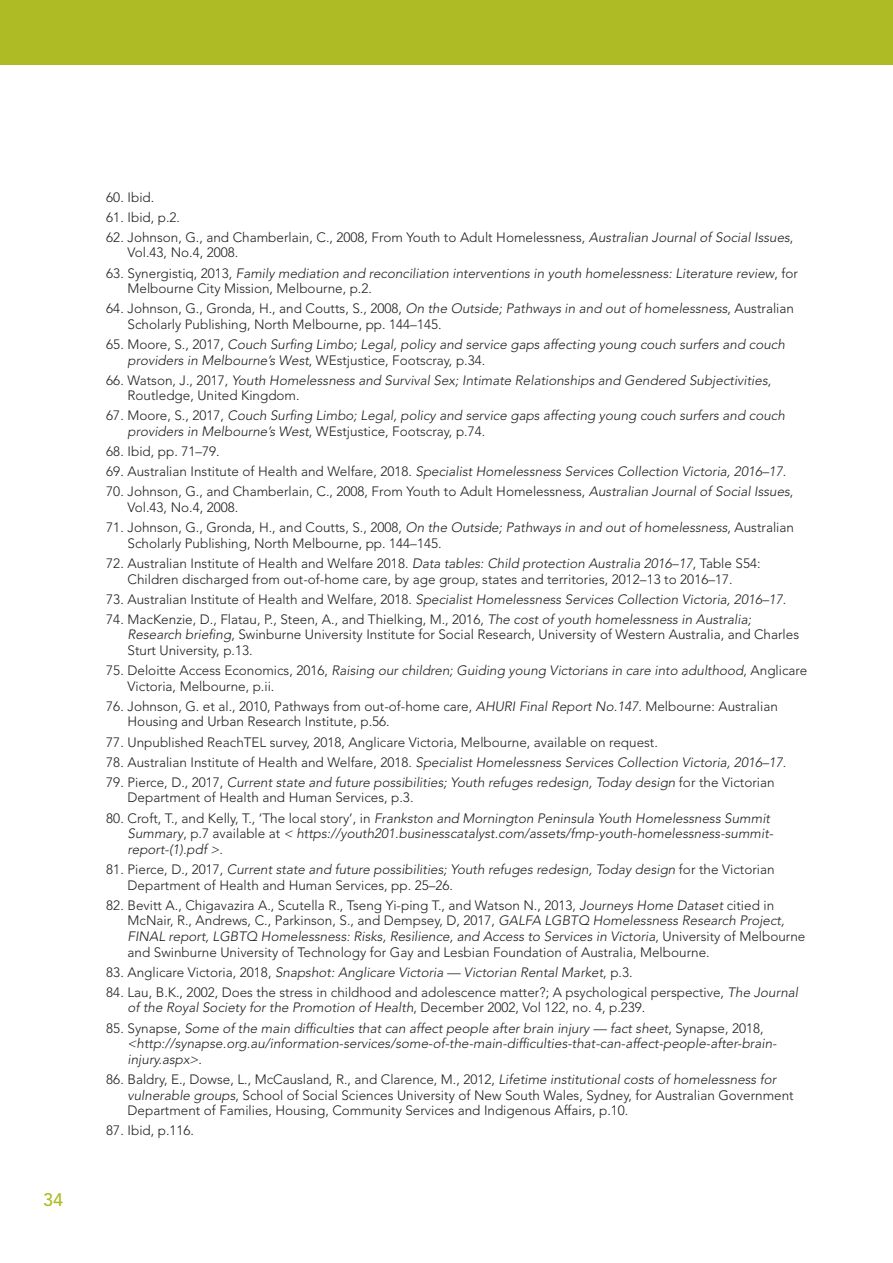
<style>
.page{position:relative;width:893px;height:1263px;background:#fff}
.page>*{position:absolute;margin:0;border:0;box-sizing:border-box;transform-origin:0 0}
.t1{font:500 18px "Avenir LT Std";color:#afbb25}
.t2{font:300 13.5px/15.6px "Avenir LT Std";color:#231f20}
.t3{font:italic 300 13.5px/15.6px "Avenir LT Std";color:#231f20}
.s1{font-style:italic}
.s2{font-style:normal}
</style>
<div class="page">
<div style="left:0;top:0;width:893px;height:65px;background:#afbb25"></div>
<hr style="left:892px;top:0;width:1px;height:1263px;background:#afbb25">
<h1 class="t1" style="left:43px;top:1189px;width:22px">34</h1>
<p class="t2" style="left:106px;top:189px;width:50px">60. Ibid.</p>
<p class="t2" style="left:106px;top:209px;width:75px">61. Ibid, p.2.</p>
<p class="t2" style="left:128px;top:229px;width:667px;text-indent:-21px">62. Johnson, G., and Chamberlain, C., 2008, From Youth to Adult Homelessness, <span class="s1">Australian Journal of Social Issues</span>,<br>Vol.43, No.4, 2008.</p>
<p class="t3" style="left:128px;top:265px;width:672px;text-indent:-21px"><span class="s2">63. Synergistiq, 2013,</span> Family mediation and reconciliation interventions in youth homelessness: Literature review<span class="s2">, for<br>Melbourne City Mission, Melbourne, p.2.</span></p>
<p class="t2" style="left:128px;top:301px;width:668px;text-indent:-21px">64. Johnson, G., Gronda, H., and Coutts, S., 2008, <span class="s1">On the Outside; Pathways in and out of homelessness</span>, Australian<br>Scholarly Publishing, North Melbourne, pp. 144–145.</p>
<p class="t3" style="left:128px;top:337px;width:659px;text-indent:-21px"><span class="s2">65. Moore, S., 2017,</span> Couch Surfing Limbo; Legal, policy and service gaps affecting young couch surfers and couch providers in Melbourne’s West<span class="s2">, WEstjustice, Footscray, p.34.</span></p>
<p class="t3" style="left:128px;top:372px;width:645px;text-indent:-21px"><span class="s2">66. Watson, J., 2017,</span> Youth Homelessness and Survival Sex; Intimate Relationships and Gendered Subjectivities<span class="s2">,<br>Routledge, United Kingdom.</span></p>
<p class="t3" style="left:128px;top:408px;width:659px;text-indent:-21px"><span class="s2">67. Moore, S., 2017,</span> Couch Surfing Limbo; Legal, policy and service gaps affecting young couch surfers and couch providers in Melbourne’s West<span class="s2">, WEstjustice, Footscray, p.74.</span></p>
<p class="t2" style="left:106px;top:444px;width:115px">68. Ibid, pp. 71–79.</p>
<p class="t3" style="left:106px;top:464px;width:682px"><span class="s2">69. Australian Institute of Health and Welfare, 2018.</span> Specialist Homelessness Services Collection Victoria, 2016–17<span class="s2">.</span></p>
<p class="t2" style="left:128px;top:484px;width:667px;text-indent:-21px">70. Johnson, G., and Chamberlain, C., 2008, From Youth to Adult Homelessness, <span class="s1">Australian Journal of Social Issues</span>,<br>Vol.43, No.4, 2008.</p>
<p class="t2" style="left:128px;top:520px;width:668px;text-indent:-21px">71. Johnson, G., Gronda, H., and Coutts, S., 2008, <span class="s1">On the Outside; Pathways in and out of homelessness</span>, Australian<br>Scholarly Publishing, North Melbourne, pp. 144–145.</p>
<p class="t2" style="left:106px;top:555px;width:656px;text-align:center">72. Australian Institute of Health and Welfare 2018. <span class="s1">Data tables: Child protection Australia 2016–17</span>, Table S54:<br>Children discharged from out-of-home care, by age group, states and territories, 2012–13 to 2016–17.</p>
<p class="t3" style="left:106px;top:591px;width:682px"><span class="s2">73. Australian Institute of Health and Welfare, 2018.</span> Specialist Homelessness Services Collection Victoria, 2016–17<span class="s2">.</span></p>
<p class="t2" style="left:128px;top:611px;width:673px;text-indent:-21px">74. MacKenzie, D., Flatau, P., Steen, A., and Thielking, M., 2016, <span class="s1">The cost of youth homelessness in Australia;<br>Research briefing</span>, Swinburne University Institute for Social Research, University of Western Australia, and Charles<br>Sturt University, p.13.</p>
<p class="t2" style="left:128px;top:663px;width:681px;text-indent:-21px">75. Deloitte Access Economics, 2016, <span class="s1">Raising our children; Guiding young Victorians in care into adulthood</span>, Anglicare<br>Victoria, Melbourne, p.ii.</p>
<p class="t2" style="left:128px;top:698px;width:652px;text-indent:-21px">76. Johnson, G. et al., 2010, Pathways from out-of-home care, <span class="s1">AHURI Final Report No.147</span>. Melbourne: Australian<br>Housing and Urban Research Institute, p.56.</p>
<p class="t2" style="left:106px;top:734px;width:553px">77. Unpublished ReachTEL survey, 2018, Anglicare Victoria, Melbourne, available on request.</p>
<p class="t3" style="left:106px;top:754px;width:682px"><span class="s2">78. Australian Institute of Health and Welfare, 2018.</span> Specialist Homelessness Services Collection Victoria, 2016–17<span class="s2">.</span></p>
<p class="t2" style="left:128px;top:774px;width:648px;text-indent:-21px">79. Pierce, D., 2017, <span class="s1">Current state and future possibilities; Youth refuges redesign, Today design</span> for the Victorian<br>Department of Health and Human Services, p.3.</p>
<p class="t3" style="left:128px;top:810px;width:647px;text-indent:-21px"><span class="s2">80. Croft, T., and Kelly, T., ‘The local story’, in</span> Frankston and Mornington Peninsula Youth Homelessness Summit<br>Summary<span class="s2">, p.7 available at</span> &lt; https://youth201.businesscatalyst.com/assets/fmp-youth-homelessness-summit&shy;report-(1).pdf &gt;<span class="s2">.</span></p>
<p class="t2" style="left:128px;top:861px;width:648px;text-indent:-21px">81. Pierce, D., 2017, <span class="s1">Current state and future possibilities; Youth refuges redesign, Today design</span> for the Victorian<br>Department of Health and Human Services, pp. 25–26.</p>
<p class="t2" style="left:128px;top:897px;width:679px;text-indent:-21px">82. Bevitt A., Chigavazira A., Scutella R., Tseng Yi-ping T., and Watson N., 2013, <span class="s1">Journeys Home Dataset</span> citied in McNair, R., Andrews, C., Parkinson, S., and Dempsey, D, 2017, <span class="s1">GALFA LGBTQ Homelessness Research Project, FINAL report, LGBTQ Homelessness: Risks, Resilience, and Access to Services in Victoria</span>, University of Melbourne and Swinburne University of Technology for Gay and Lesbian Foundation of Australia, Melbourne.</p>
<p class="t3" style="left:106px;top:964px;width:528px"><span class="s2">83. Anglicare Victoria, 2018,</span> Snapshot: Anglicare Victoria — Victorian Rental Market<span class="s2">, p.3.</span></p>
<p class="t2" style="left:128px;top:984px;width:672px;text-indent:-21px">84. Lau, B.K., 2002, Does the stress in childhood and adolescence matter?; A psychological perspective, <span class="s1">The Journal of the Royal Society for the Promotion of Health</span>, December 2002, Vol 122, no. 4, p.239.</p>
<p class="t3" style="left:128px;top:1020px;width:651px;text-indent:-21px"><span class="s2">85. Synapse,</span> Some of the main difficulties that can affect people after brain injury — fact sheet<span class="s2">, Synapse, 2018, </span>&lt;http://synapse.org.au/information-services/some-of-the-main-difficulties-that-can-affect-people-after-brain&shy;injury.aspx&gt;<span class="s2">.</span></p>
<p class="t2" style="left:128px;top:1071px;width:668px;text-indent:-21px">86. Baldry, E., Dowse, L., McCausland, R., and Clarence, M., 2012, <span class="s1">Lifetime institutional costs of homelessness for vulnerable groups</span>, School of Social Sciences University of New South Wales, Sydney, for Australian Government<br>Department of Families, Housing, Community Services and Indigenous Affairs, p.10.</p>
<p class="t2" style="left:106px;top:1123px;width:89px">87. Ibid, p.116.</p>
</div>
